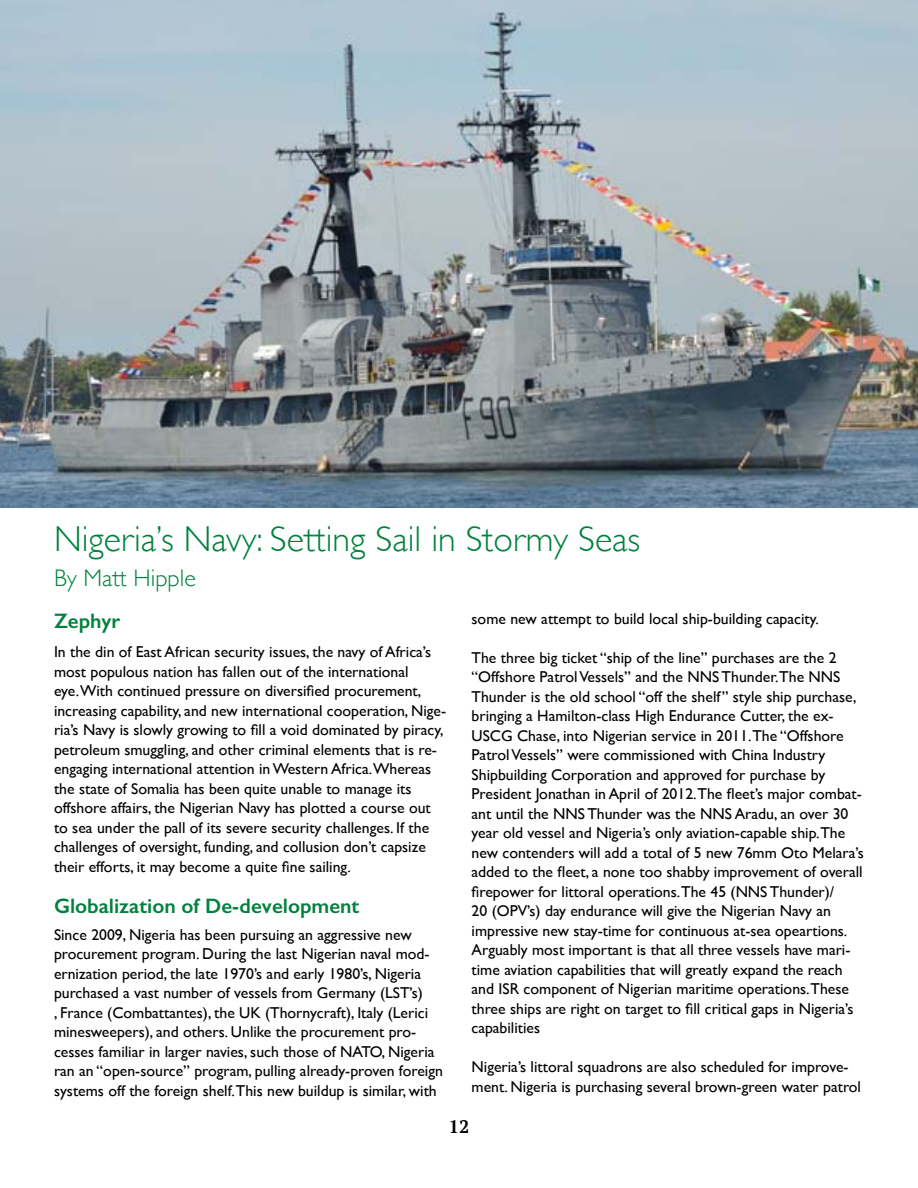
<style>
.page{position:relative;width:918px;height:1188px;background:#fff}
.page>*{position:absolute;margin:0;border:0;box-sizing:border-box;transform-origin:0 0}
.t1{font:300 36px "Gill Sans";color:#00813e}
.t2{font:300 24px "Gill Sans";color:#00813e}
.t3{font:600 21px "Gill Sans";color:#00813e}
.t4{font:700 18px "PT Serif";color:#000}
.t5{font:15.75px/19.5px "Gill Sans";color:#000}
</style>
<div class="page">
<img style="left:0;top:0;width:918px;height:508px">
<h1 class="t1" style="left:54px;top:511px;width:588px">Nigeria’s Navy: Setting Sail in Stormy Seas</h1>
<h2 class="t2" style="left:54px;top:559px;width:143px">By Matt Hipple</h2>
<h3 class="t3" style="left:54px;top:608px;width:68px">Zephyr</h3>
<p class="t5" style="left:472px;top:609px;width:349px">some new attempt to build local ship-building capacity.</p>
<p class="t5" style="left:472px;top:648px;width:394px">The three big ticket “ship of the line” purchases are the 2 “Offshore Patrol Vessels” and the NNS Thunder.The NNS Thunder is the old school “off the shelf” style ship purchase, bringing a Hamilton-class High Endurance Cutter, the ex-USCG Chase, into Nigerian service in 2011.The “Offshore Patrol Vessels” were commissioned with China Industry Shipbuilding Corporation and approved for purchase by President Jonathan in April of 2012.The fleet’s major combat&shy;ant until the NNS Thunder was the NNS Aradu, an over 30 year old vessel and Nigeria’s only aviation-capable ship.The new contenders will add a total of 5 new 76mm Oto Melara’s added to the fleet, a none too shabby improvement of overall firepower for littoral operations.The 45 (NNS Thunder)/<br>20 (OPV’s) day endurance will give the Nigerian Navy an impressive new stay-time for continuous at-sea opeartions.<br>Arguably most important is that all three vessels have mari&shy;time aviation capabilities that will greatly expand the reach and ISR component of Nigerian maritime operations.These three ships are right on target to fill critical gaps in Nigeria’s capabilities</p>
<p class="t5" style="left:472px;top:1057px;width:391px">Nigeria’s littoral squadrons are also scheduled for improve&shy;ment. Nigeria is purchasing several brown-green water patrol</p>
<p class="t5" style="left:54px;top:642px;width:394px">In the din of East African security issues, the navy of Africa’s most populous nation has fallen out of the international eye.With continued pressure on diversified procurement, increasing capability, and new international cooperation, Nige&shy;ria’s Navy is slowly growing to fill a void dominated by piracy, petroleum smuggling, and other criminal elements that is re&shy;engaging international attention in Western Africa.Whereas the state of Somalia has been quite unable to manage its offshore affairs, the Nigerian Navy has plotted a course out to sea under the pall of its severe security challenges. If the challenges of oversight, funding, and collusion don’t capsize their efforts, it may become a quite fine sailing.</p>
<h3 class="t3" style="left:54px;top:893px;width:307px">Globalization of De-development</h3>
<p class="t5" style="left:54px;top:924px;width:390px">Since 2009, Nigeria has been pursuing an aggressive new procurement program. During the last Nigerian naval mod&shy;ernization period, the late 1970’s and early 1980’s, Nigeria purchased a vast number of vessels from Germany (LST’s)<br>, France (Combattantes), the UK (Thornycraft), Italy (Lerici minesweepers), and others. Unlike the procurement pro&shy;cesses familiar in larger navies, such those of NATO, Nigeria ran an “open-source” program, pulling already-proven foreign systems off the foreign shelf.This new buildup is similar, with</p>
<p class="t4" style="left:449px;top:1115px;width:22px">12</p>
</div>
